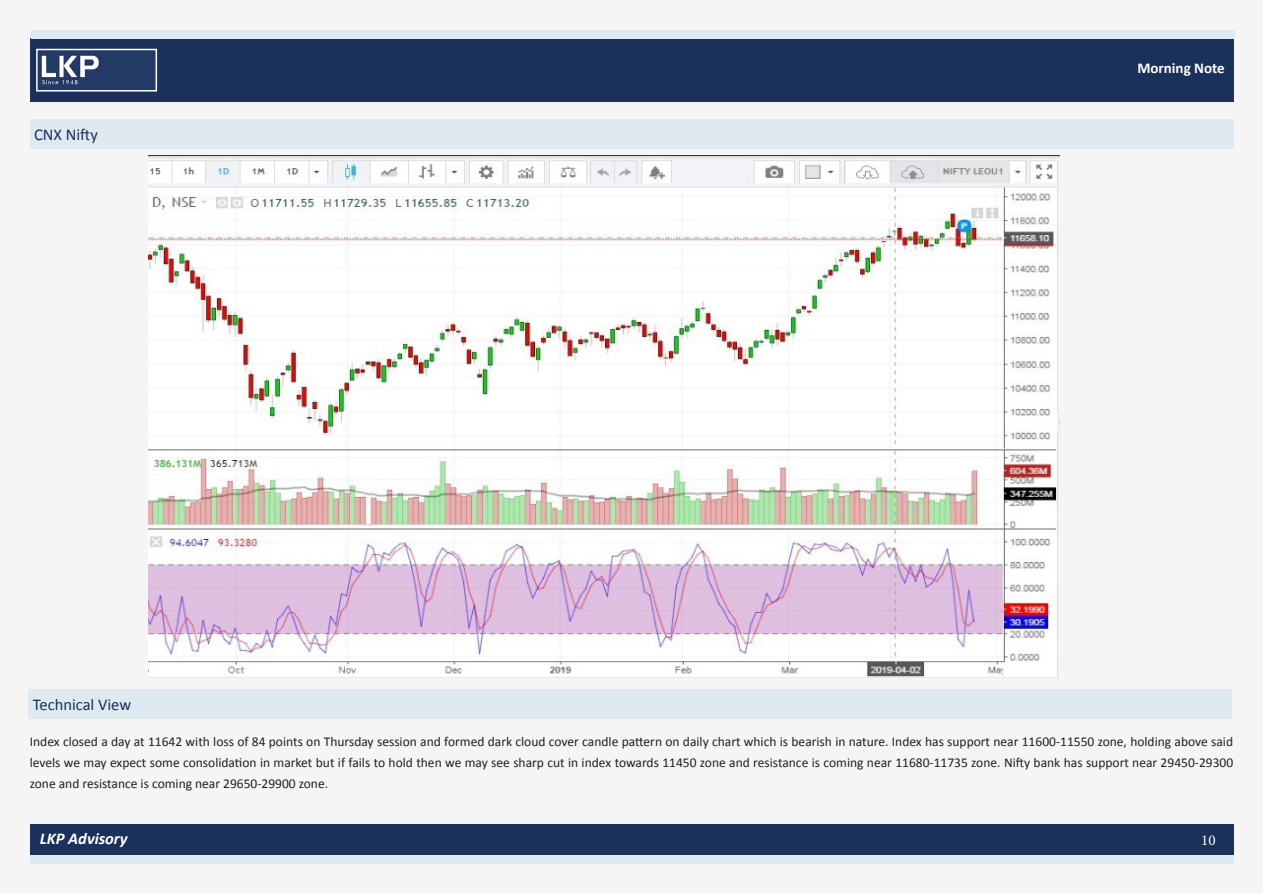
<style>
.page{position:relative;width:1263px;height:893px;background:#f5f5f5}
.page>*{position:absolute;margin:0;border:0;box-sizing:border-box;transform-origin:0 0}
.t1{font:16.5px "Calibri";color:#1b305b}
.t2{font:italic 700 16.5px "Calibri";color:#fff}
.t3{font:700 15px "Calibri";color:#fff}
.t4{font:15px "Minion Pro";color:#fff}
.morning_note_text{font:13.5px/21px "Calibri";color:#231f20;text-align:justify}
</style>
<div class="page">
<div style="left:30px;top:38px;width:1203px;height:64px;background:#1b305b"></div>
<div style="left:31px;top:30px;width:1203px;height:8px;background:#dee9f0"></div>
<div style="left:30px;top:855px;width:1203px;height:8px;background:#dee9f0"></div>
<div style="left:30px;top:825px;width:1203px;height:30px;background:#1b305b"></div>
<img style="left:39px;top:52px;width:115px;height:37px">
<div style="left:36px;top:49px;width:121px;height:43px;border:2px solid #fff"></div>
<div style="left:30px;top:119px;width:1203px;height:30px;background:#dee9f0"></div>
<div style="left:29px;top:689px;width:1203px;height:30px;background:#dee9f0"></div>
<img style="left:149px;top:155px;width:910px;height:523px">
<p class="t1" style="left:34px;top:124px;width:65px">CNX Nifty</p>
<p class="t3" style="left:1137px;top:58px;width:89px">Morning Note</p>
<p class="t1" style="left:33px;top:694px;width:100px">Technical View</p>
<p class="morning_note_text" style="left:30px;top:731px;width:1205px">Index closed a day at 11642 with loss of 84 points on Thursday session and formed dark cloud cover candle pattern on daily chart which is bearish in nature. Index has support near 11600-11550 zone, holding above said levels we may expect some consolidation in market but if fails to hold then we may see sharp cut in index towards 11450 zone and resistance is coming near 11680-11735 zone. Nifty bank has support near 29450-29300 zone and resistance is coming near 29650-29900 zone.</p>
<p class="t2" style="left:40px;top:828px;width:89px">LKP Advisory</p>
<p class="t4" style="left:1201px;top:830px;width:16px">10</p>
</div>
